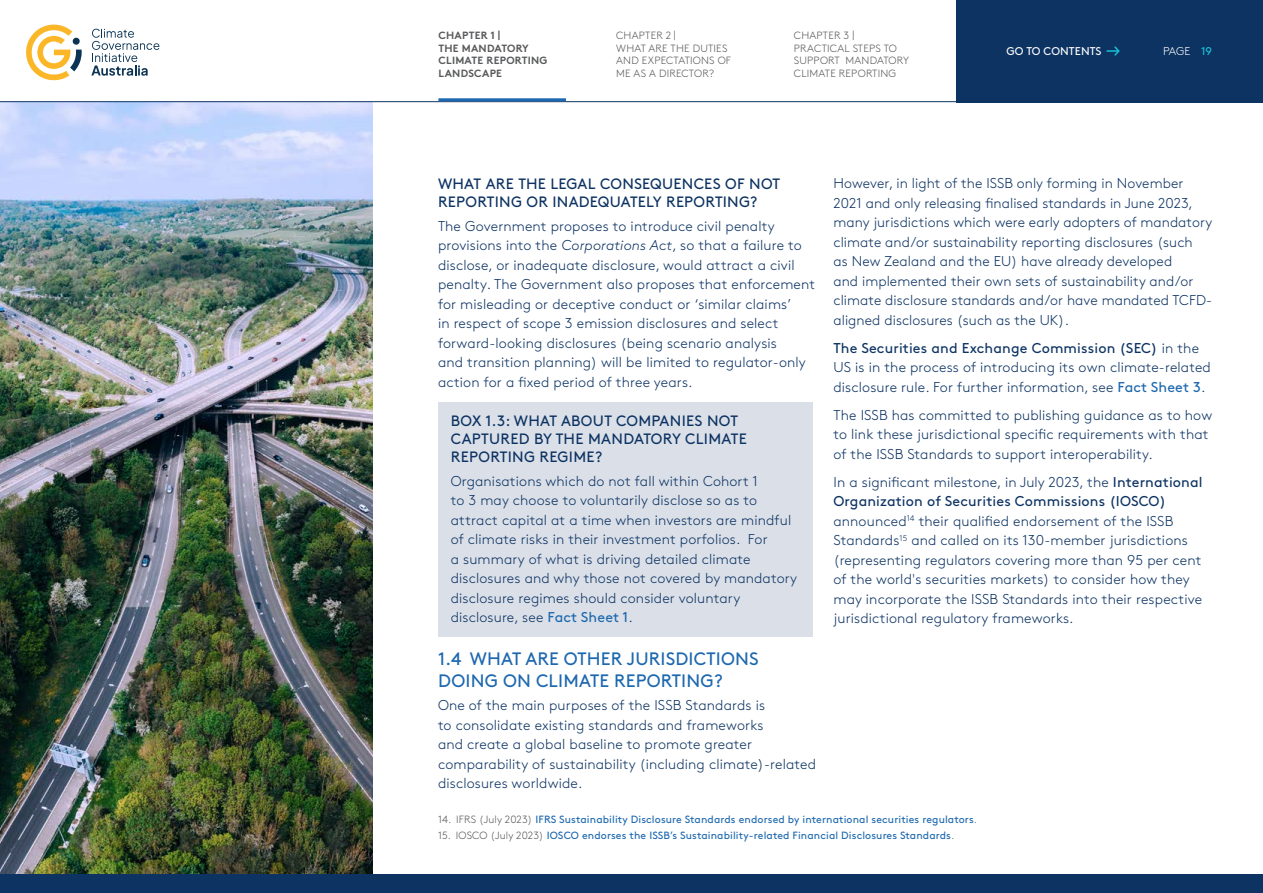
<style>
.page{position:relative;width:1263px;height:893px;background:#fff}
.page>*{position:absolute;margin:0;border:0;box-sizing:border-box;transform-origin:0 0}
.t1{font:18px/21.6px "Brown Std";letter-spacing:.01em;color:#1d68af}
.BOX_H3{font:15px/18px "Brown Std";letter-spacing:.02em;color:#0d3363}
.Body_Copy{font:300 14.25px/19.5px "Brown Std";letter-spacing:.01em;color:#0d3363}
.BOX_Body_Copy{font:300 14.25px/19.5px "Brown Std";letter-spacing:.01em;color:#0d3363}
.t2{font:11.25px "Brown Std";letter-spacing:.01em;color:#fff}
.t3{font:300 11.25px "Brown Std";color:#fff}
.Footnote-List{font:10.5px "Brown Std";letter-spacing:.01em;color:#1d68af}
.t4{font:300 10.5px/12.6px "Brown Std";letter-spacing:.02em;color:#58595b}
.t5{font:700 10.5px/12.6px "Brown Std";letter-spacing:.02em;color:#58595b}
.s1{font-weight:400;color:#1abfd5}
.s2{font-style:italic}
.s3{font-weight:400;color:#1d68af}
.s4{font-weight:400}
.s5{font-weight:300;color:#58595b}
</style>
<div class="page">
<img style="left:0;top:102px;width:372px;height:772px">
<div style="left:438px;top:402px;width:374px;height:74px;background:#dbe0e8"></div>
<div style="left:438px;top:462px;width:374px;height:174px;background:#dbe0e8"></div>
<svg style="left:0;top:0;width:957px;height:102px"></svg>
<div style="left:0;top:874px;width:1263px;height:19px;background:#0d3363"></div>
<div style="left:957px;top:0;width:306px;height:102px;background:#0d3363"></div>
<svg style="left:1107px;top:46px;width:13px;height:10px"></svg>
<svg style="left:91px;top:29px;width:68px;height:47px"></svg>
<svg style="left:26px;top:25px;width:56px;height:55px"></svg>
<hr style="left:438px;top:98px;width:128px;height:3px;background:#1d68af">
<p class="t5" style="left:438px;top:29px;width:110px">CHAPTER 1 |<br>THE MANDATORY<br>CLIMATE REPORTING<br>LANDSCAPE</p>
<p class="t4" style="left:616px;top:29px;width:116px">CHAPTER 2 |<br>WHAT ARE THE DUTIES<br>AND EXPECTATIONS OF<br>ME AS A DIRECTOR?</p>
<p class="t4" style="left:794px;top:29px;width:116px">CHAPTER 3 |<br>PRACTICAL STEPS TO<br>SUPPORT MANDATORY<br>CLIMATE REPORTING</p>
<p class="t2" style="left:1006px;top:45px;width:97px">GO TO CONTENTS</p>
<p class="t3" style="left:1163px;top:45px;width:51px">PAGE <span class="s1">19</span></p>
<h4 class="BOX_H3" style="left:438px;top:175px;width:344px">WHAT ARE THE LEGAL CONSEQUENCES OF NOT<br>REPORTING OR INADEQUATELY REPORTING?</h4>
<p class="Body_Copy" style="left:438px;top:216px;width:379px">The Government proposes to introduce civil penalty provisions into the <span class="s2">Corporations Act</span>, so that a failure to disclose, or inadequate disclosure, would attract a civil penalty. The Government also proposes that enforcement for misleading or deceptive conduct or ‘similar claims’<br>in respect of scope 3 emission disclosures and select forward-looking disclosures (being scenario analysis<br>and transition planning) will be limited to regulator-only action for a fixed period of three years.</p>
<p class="BOX_H3" style="left:451px;top:412px;width:298px">BOX 1.3: WHAT ABOUT COMPANIES NOT<br>CAPTURED BY THE MANDATORY CLIMATE<br>REPORTING REGIME?</p>
<p class="BOX_Body_Copy" style="left:451px;top:471px;width:348px">Organisations which do not fall within Cohort 1<br>to 3 may choose to voluntarily disclose so as to attract capital at a time when investors are mindful of climate risks in their investment porfolios. For<br>a summary of what is driving detailed climate disclosures and why those not covered by mandatory disclosure regimes should consider voluntary disclosure, see <span class="s3">Fact Sheet 1</span>.</p>
<h2 class="t1" style="left:438px;top:648px;width:322px">1.4 WHAT ARE OTHER JURISDICTIONS<br>DOING ON CLIMATE REPORTING?</h2>
<p class="Body_Copy" style="left:438px;top:696px;width:380px">One of the main purposes of the ISSB Standards is<br>to consolidate existing standards and frameworks<br>and create a global baseline to promote greater comparability of sustainability (including climate)-related disclosures worldwide.</p>
<p class="Body_Copy" style="left:833px;top:174px;width:380px">However, in light of the ISSB only forming in November 2021 and only releasing finalised standards in June 2023, many jurisdictions which were early adopters of mandatory climate and/or sustainability reporting disclosures (such<br>as New Zealand and the EU) have already developed<br>and implemented their own sets of sustainability and/or climate disclosure standards and/or have mandated TCFD&shy;aligned disclosures (such as the UK).</p>
<p class="Body_Copy" style="left:833px;top:338px;width:379px"><span class="s4">The Securities and Exchange Commission (SEC)</span> in the<br>US is in the process of introducing its own climate-related disclosure rule. For further information, see <span class="s3">Fact Sheet 3</span>.</p>
<p class="Body_Copy" style="left:833px;top:405px;width:380px">The ISSB has committed to publishing guidance as to how to link these jurisdictional specific requirements with that of the ISSB Standards to support interoperability.</p>
<p class="Body_Copy" style="left:833px;top:472px;width:371px">In a significant milestone, in July 2023, the <span class="s4">International Organization of Securities Commissions (IOSCO) </span>announced<sup>14</sup> their qualified endorsement of the ISSB Standards<sup>15</sup> and called on its 130-member jurisdictions (representing regulators covering more than 95 per cent of the world's securities markets) to consider how they may incorporate the ISSB Standards into their respective jurisdictional regulatory frameworks.</p>
<p class="Footnote-List" style="left:438px;top:813px;width:541px"><span class="s5">14. IFRS (July 2023)</span> IFRS Sustainability Disclosure Standards endorsed by international securities regulators<span class="s5">.</span></p>
<p class="Footnote-List" style="left:438px;top:829px;width:518px"><span class="s5">15. IOSCO (July 2023)</span> IOSCO endorses the ISSB’s Sustainability-related Financial Disclosures Standards<span class="s5">.</span></p>
</div>
